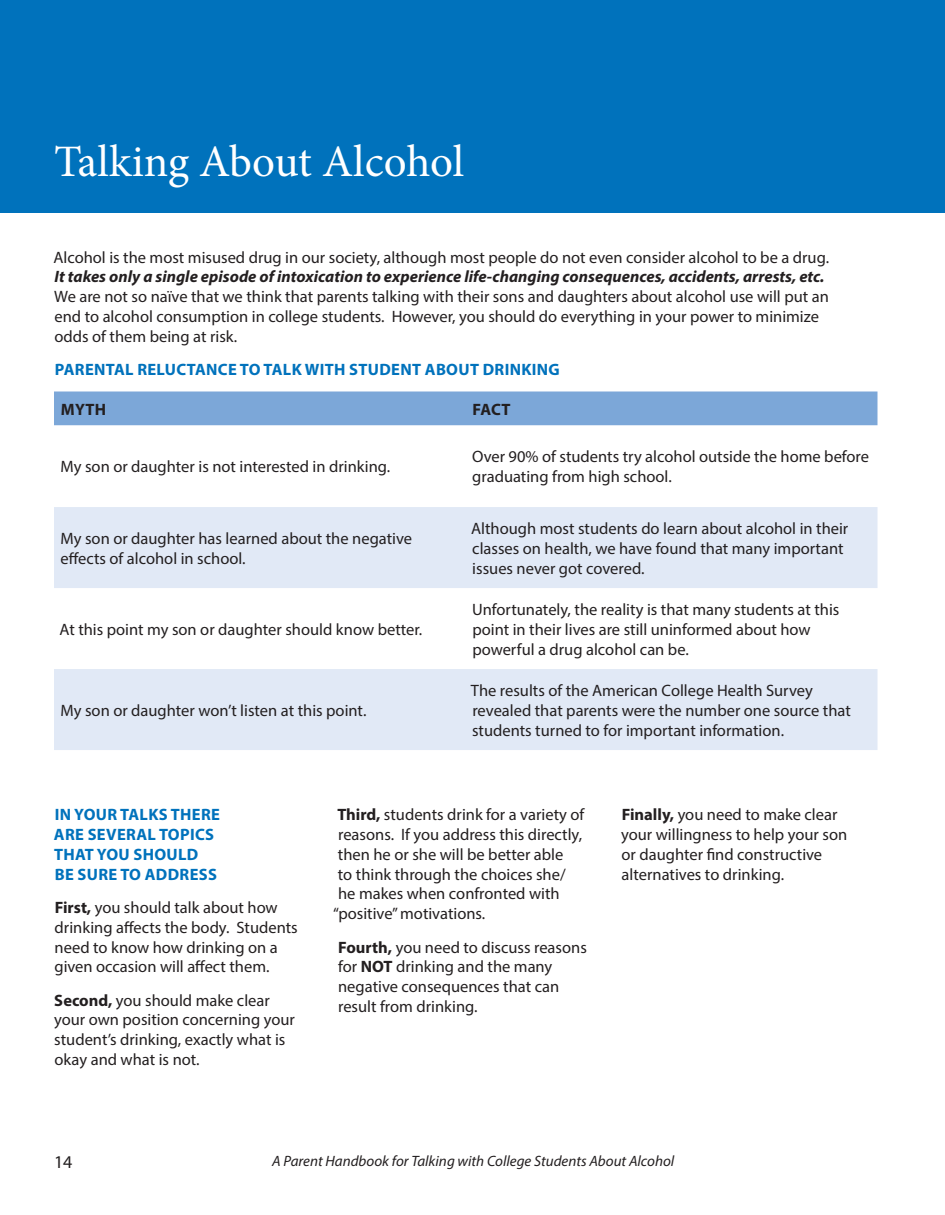
<style>
.page{position:relative;width:945px;height:1215px;background:#fff}
.page>*{position:absolute;margin:0;border:0;box-sizing:border-box;transform-origin:0 0}
.t1{font:45px "Minion Pro";color:#fff}
.t2{font:18px "Myriad Pro";color:#231f20}
.Body{font:16.5px/19.8px "Myriad Pro";color:#231f20}
.Body_Bold{font:700 16.5px/19.8px "Myriad Pro";letter-spacing:.02em;color:#0072bc}
.Body_Bold-2{font:700 16.5px "Myriad Pro";letter-spacing:.02em;color:#231f20}
.t3{font:italic 15px "Myriad Pro";color:#231f20}
.s1{font-weight:700;font-style:italic}
.s2{font-weight:700}
</style>
<div class="page">
<div style="left:932px;top:0;width:13px;height:212px;background:#0072bc"></div>
<div style="left:0;top:0;width:932px;height:212px;background:#0072bc"></div>
<div style="left:54px;top:392px;width:824px;height:33px;background:#7ca7d8"></div>
<svg style="left:54px;top:507px;width:824px;height:243px;fill:#e1e9f6"></svg>
<p class="t1" style="left:54px;top:131px;width:412px">Talking About Alcohol</p>
<p class="Body" style="left:53px;top:247px;width:777px">Alcohol is the most misused drug in our society, although most people do not even consider alcohol to be a drug.<br><span class="s1">It takes only a single episode of intoxication to experience life-changing consequences, accidents, arrests, etc.<br></span>We are not so naïve that we think that parents talking with their sons and daughters about alcohol use will put an end to alcohol consumption in college students. However, you should do everything in your power to minimize odds of them being at risk.</p>
<p class="Body_Bold" style="left:55px;top:359px;width:507px">PARENTAL RELUCTANCE TO TALK WITH STUDENT ABOUT DRINKING</p>
<p class="Body_Bold-2" style="left:61px;top:398px;width:47px">MYTH</p>
<p class="Body_Bold-2" style="left:473px;top:398px;width:40px">FACT</p>
<p class="Body" style="left:60px;top:457px;width:331px">My son or daughter is not interested in drinking.</p>
<p class="Body" style="left:472px;top:447px;width:398px">Over 90% of students try alcohol outside the home before graduating from high school.</p>
<p class="Body" style="left:60px;top:528px;width:353px">My son or daughter has learned about the negative effects of alcohol in school.</p>
<p class="Body" style="left:471px;top:518px;width:379px">Although most students do learn about alcohol in their classes on health, we have found that many important issues never got covered.</p>
<p class="Body" style="left:59px;top:619px;width:364px">At this point my son or daughter should know better.</p>
<p class="Body" style="left:60px;top:700px;width:308px">My son or daughter won’t listen at this point.</p>
<p class="Body" style="left:472px;top:599px;width:369px">Unfortunately, the reality is that many students at this point in their lives are still uninformed about how powerful a drug alcohol can be.</p>
<p class="Body" style="left:471px;top:680px;width:381px">The results of the American College Health Survey revealed that parents were the number one source that students turned to for important information.</p>
<p class="Body_Bold" style="left:54px;top:804px;width:167px">IN YOUR TALKS THERE<br>ARE SEVERAL TOPICS<br>THAT YOU SHOULD<br>BE SURE TO ADDRESS</p>
<p class="Body" style="left:55px;top:897px;width:245px"><span class="s2">First,</span> you should talk about how drinking affects the body. Students need to know how drinking on a given occasion will affect them.</p>
<p class="Body" style="left:54px;top:990px;width:242px"><span class="s2">Second,</span> you should make clear your own position concerning your student’s drinking, exactly what is okay and what is not.</p>
<p class="Body" style="left:337px;top:805px;width:249px"><span class="s2">Third,</span> students drink for a variety of</p>
<p class="Body" style="left:338px;top:824px;width:245px">reasons. If you address this directly,</p>
<p class="Body" style="left:338px;top:844px;width:227px">then he or she will be better able</p>
<p class="Body" style="left:338px;top:864px;width:229px">to think through the choices she/</p>
<p class="Body" style="left:338px;top:884px;width:223px">he makes when confronted with</p>
<p class="Body" style="left:333px;top:904px;width:154px">“positive” motivations.</p>
<p class="Body" style="left:338px;top:937px;width:250px"><span class="s2">Fourth,</span> you need to discuss reasons for <span class="s2">NOT</span> drinking and the many negative consequences that can result from drinking.</p>
<p class="Body" style="left:621px;top:805px;width:228px"><span class="s2">Finally,</span> you need to make clear your willingness to help your son or daughter find constructive alternatives to drinking.</p>
<p class="t2" style="left:54px;top:1151px;width:20px">14</p>
<p class="t3" style="left:272px;top:1151px;width:404px">A Parent Handbook for Talking with College Students About Alcohol</p>
</div>
